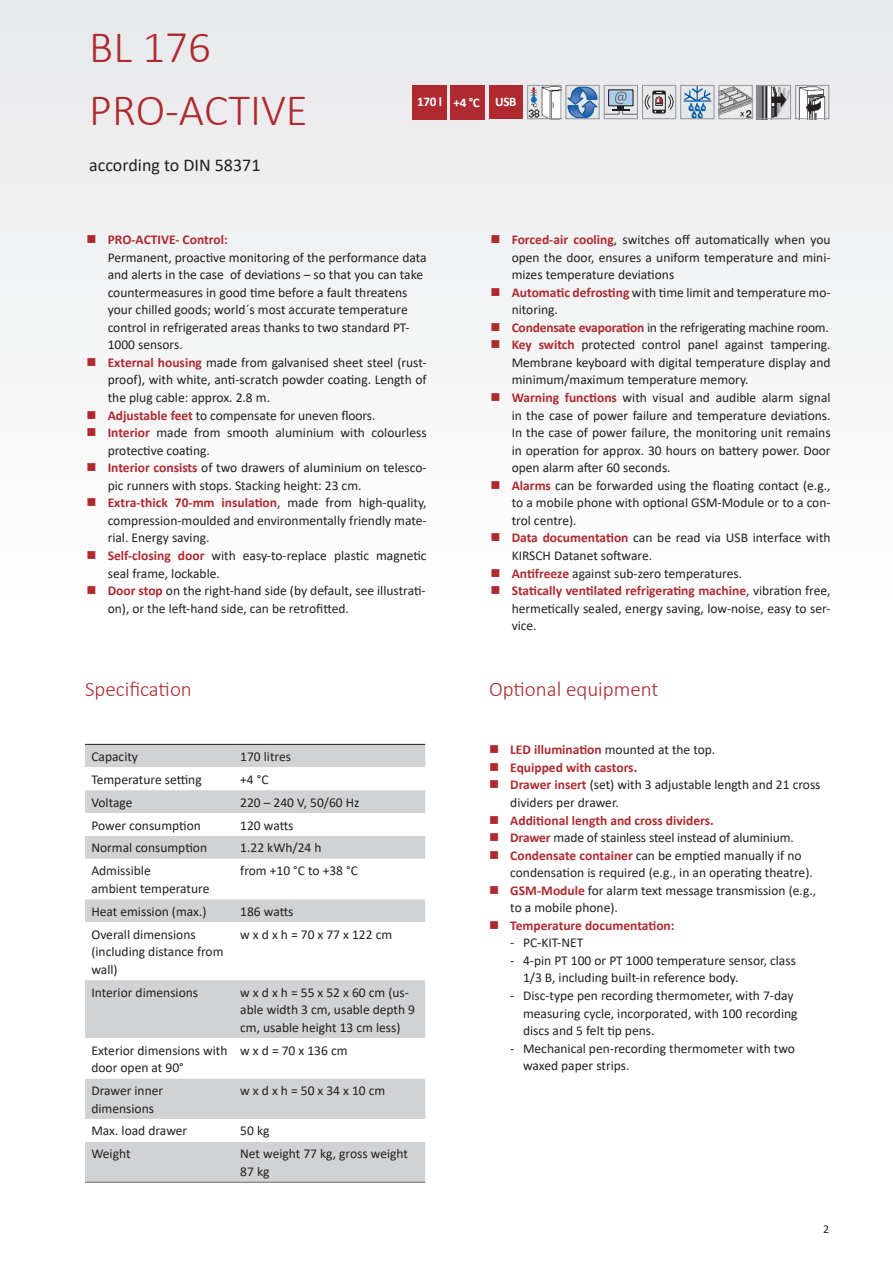
<style>
.page{position:relative;width:893px;height:1263px;background:#fff}
.page>*{position:absolute;margin:0;border:0;box-sizing:border-box;transform-origin:0 0}
.Produktseite_Übersch{font:300 45px "Calibri";color:#ae2a30}
.Fließtext_9_pt_-_2_m{font:300 21px "Calibri";color:#ae2a30}
.Produktseite_Übersch-2{font:18px "Calibri";color:#231f20}
.Fließtext_9_pt_Stand{font:13.5px/17.5px "Calibri";color:#231f20}
.t1{font:700 13.5px "Calibri";color:#ae2a30}
.t2{font:700 13.2px "Calibri";color:#fff}
.t3{font:700 13.05px "Calibri";color:#fff}
.t4{font:12px "Calibri";color:#231f20}
.s1{font-weight:700;color:#ae2a30}
</style>
<div class="page">
<div style="left:0;top:0;width:893px;height:617px;background:#f3f4f4"></div>
<div style="left:85px;top:745px;width:340px;height:437px;background:#d1d2d4"></div>
<svg style="left:85px;top:767px;width:340px;height:375px"></svg>
<hr style="left:85px;top:744px;width:149px;height:1px;background:#231f20">
<hr style="left:234px;top:744px;width:191px;height:1px;background:#231f20">
<hr style="left:85px;top:1182px;width:149px;height:1px;background:#6c6d70">
<hr style="left:234px;top:1182px;width:191px;height:1px;background:#6c6d70">
<div style="left:412px;top:85px;width:34px;height:34px;background:#ae2a30"></div>
<div style="left:451px;top:85px;width:34px;height:34px;background:#ae2a30"></div>
<img style="left:529px;top:87px;width:30px;height:30px">
<div style="left:527px;top:85px;width:34px;height:34px;border:1px solid #939598"></div>
<img style="left:568px;top:87px;width:30px;height:30px">
<div style="left:566px;top:85px;width:34px;height:34px;border:1px solid #939598"></div>
<div style="left:604px;top:85px;width:34px;height:34px;background:#e6e7e9;border:1px solid #939598"></div>
<svg style="left:608px;top:89px;width:26px;height:17px"></svg>
<svg style="left:609px;top:90px;width:23px;height:15px"></svg>
<svg style="left:605px;top:92px;width:32px;height:23px"></svg>
<div style="left:642px;top:85px;width:34px;height:34px;background:#e6e7e9;border:1px solid #939598"></div>
<svg style="left:645px;top:91px;width:28px;height:23px"></svg>
<img style="left:682px;top:87px;width:30px;height:30px">
<div style="left:680px;top:85px;width:34px;height:34px;border:1px solid #939598"></div>
<img style="left:721px;top:87px;width:30px;height:30px">
<div style="left:719px;top:85px;width:34px;height:34px;border:1px solid #939598"></div>
<img style="left:759px;top:87px;width:30px;height:30px">
<div style="left:757px;top:85px;width:34px;height:34px;border:1px solid #939598"></div>
<img style="left:797px;top:87px;width:30px;height:30px">
<div style="left:795px;top:85px;width:34px;height:34px;border:1px solid #939598"></div>
<div style="left:489px;top:85px;width:34px;height:34px;background:#ae2a30"></div>
<svg style="left:88px;top:586px;width:7px;height:8px"></svg>
<svg style="left:492px;top:586px;width:7px;height:8px"></svg>
<p class="Produktseite_Übersch" style="left:89px;top:19px;width:123px">BL 176</p>
<p class="Produktseite_Übersch" style="left:89px;top:82px;width:220px">PRO-ACTIVE</p>
<p class="Produktseite_Übersch-2" style="left:89px;top:152px;width:173px">according to DIN 58371</p>
<p class="t2" style="left:417px;top:92px;width:26px">170 l</p>
<p class="t2" style="left:453px;top:93px;width:28px">+4 °C</p>
<p class="t3" style="left:495px;top:92px;width:23px">USB</p>
<p class="Fließtext_9_pt_Stand" style="left:108px;top:230px;width:320px"><span class="s1">PRO-ACTIVE- Control:<br></span>Permanent, proactive monitoring of the performance data and alerts in the case of deviations – so that you can take countermeasures in good time before a fault threatens your chilled goods; world´s most accurate temperature control in refrigerated areas thanks to two standard PT-1000 sensors.</p>
<p class="Fließtext_9_pt_Stand" style="left:108px;top:353px;width:320px;text-align:justify"><span class="s1">External housing</span> made from galvanised sheet steel (rust&shy;proof), with white, anti-scratch powder coating. Length of the plug cable: approx. 2.8 m.</p>
<p class="Fließtext_9_pt_Stand" style="left:108px;top:406px;width:269px"><span class="s1">Adjustable feet</span> to compensate for uneven floors.</p>
<p class="Fließtext_9_pt_Stand" style="left:108px;top:423px;width:320px"><span class="s1">Interior</span> made from smooth aluminium with colourless protective coating.</p>
<p class="Fließtext_9_pt_Stand" style="left:108px;top:459px;width:320px"><span class="s1">Interior consists</span> of two drawers of aluminium on telesco&shy;pic runners with stops. Stacking height: 23 cm.</p>
<p class="Fließtext_9_pt_Stand" style="left:108px;top:494px;width:320px;text-align:justify"><span class="s1">Extra-thick 70-mm insulation</span>, made from high-quality, compression-moulded and environmentally friendly mate&shy;rial. Energy saving.</p>
<p class="Fließtext_9_pt_Stand" style="left:108px;top:546px;width:320px"><span class="s1">Self-closing door</span> with easy-to-replace plastic magnetic seal frame, lockable.</p>
<p class="Fließtext_9_pt_Stand" style="left:108px;top:581px;width:319px"><span class="s1">Door stop</span> on the right-hand side (by default, see illustrati&shy;on), or the left-hand side, can be retrofitted.</p>
<p class="Fließtext_9_pt_-_2_m" style="left:85px;top:676px;width:108px">Specification</p>
<p class="Fließtext_9_pt_Stand" style="left:91px;top:747px;width:48px">Capacity</p>
<p class="Fließtext_9_pt_Stand" style="left:240px;top:747px;width:52px">170 litres</p>
<p class="Fließtext_9_pt_Stand" style="left:91px;top:770px;width:112px">Temperature setting</p>
<p class="Fließtext_9_pt_Stand" style="left:240px;top:770px;width:30px">+4 °C</p>
<p class="Fließtext_9_pt_Stand" style="left:91px;top:793px;width:43px">Voltage</p>
<p class="Fließtext_9_pt_Stand" style="left:240px;top:793px;width:121px">220 – 240 V, 50/60 Hz</p>
<p class="Fließtext_9_pt_Stand" style="left:91px;top:816px;width:111px">Power consumption</p>
<p class="Fließtext_9_pt_Stand" style="left:240px;top:816px;width:55px">120 watts</p>
<p class="Fließtext_9_pt_Stand" style="left:91px;top:839px;width:117px">Normal consumption</p>
<p class="Fließtext_9_pt_Stand" style="left:240px;top:839px;width:83px">1.22 kWh/24 h</p>
<p class="Fließtext_9_pt_Stand" style="left:91px;top:862px;width:120px">Admissible<br>ambient temperature</p>
<p class="Fließtext_9_pt_Stand" style="left:240px;top:862px;width:119px">from +10 °C to +38 °C</p>
<p class="Fließtext_9_pt_Stand" style="left:91px;top:902px;width:117px">Heat emission (max.)</p>
<p class="Fließtext_9_pt_Stand" style="left:240px;top:902px;width:55px">186 watts</p>
<p class="Fließtext_9_pt_Stand" style="left:91px;top:925px;width:134px">Overall dimensions (including distance from wall)</p>
<p class="Fließtext_9_pt_Stand" style="left:240px;top:925px;width:153px">w x d x h = 70 x 77 x 122 cm</p>
<p class="Fließtext_9_pt_Stand" style="left:91px;top:983px;width:108px">Interior dimensions</p>
<p class="Fließtext_9_pt_Stand" style="left:240px;top:983px;width:176px">w x d x h = 55 x 52 x 60 cm (us&shy;able width 3 cm, usable depth 9 cm, usable height 13 cm less)</p>
<p class="Fließtext_9_pt_Stand" style="left:91px;top:1041px;width:138px">Exterior dimensions with door open at 90°</p>
<p class="Fließtext_9_pt_Stand" style="left:240px;top:1041px;width:109px">w x d = 70 x 136 cm</p>
<p class="Fließtext_9_pt_Stand" style="left:91px;top:1081px;width:73px">Drawer inner dimensions</p>
<p class="Fließtext_9_pt_Stand" style="left:240px;top:1081px;width:147px">w x d x h = 50 x 34 x 10 cm</p>
<p class="Fließtext_9_pt_Stand" style="left:91px;top:1122px;width:97px">Max. load drawer</p>
<p class="Fließtext_9_pt_Stand" style="left:240px;top:1122px;width:31px">50 kg</p>
<p class="Fließtext_9_pt_Stand" style="left:91px;top:1145px;width:41px">Weight</p>
<p class="Fließtext_9_pt_Stand" style="left:240px;top:1145px;width:169px">Net weight 77 kg, gross weight<br>87 kg</p>
<p class="Fließtext_9_pt_Stand" style="left:512px;top:230px;width:320px;text-align:justify"><span class="s1">Forced-air cooling</span>, switches off automatically when you open the door, ensures a uniform temperature and mini&shy;mizes temperature deviations</p>
<p class="Fließtext_9_pt_Stand" style="left:512px;top:283px;width:320px"><span class="s1">Automatic defrosting</span> with time limit and temperature mo&shy;nitoring.</p>
<p class="Fließtext_9_pt_Stand" style="left:512px;top:318px;width:319px"><span class="s1">Condensate evaporation</span> in the refrigerating machine room.</p>
<p class="Fließtext_9_pt_Stand" style="left:512px;top:336px;width:320px;text-align:justify"><span class="s1">Key switch</span> protected control panel against tampering.<br>Membrane keyboard with digital temperature display and minimum/maximum temperature memory.</p>
<p class="Fließtext_9_pt_Stand" style="left:512px;top:388px;width:320px;text-align:justify"><span class="s1">Warning functions</span> with visual and audible alarm signal in the case of power failure and temperature deviations.<br>In the case of power failure, the monitoring unit remains in operation for approx. 30 hours on battery power. Door open alarm after 60 seconds.</p>
<p class="Fließtext_9_pt_Stand" style="left:512px;top:476px;width:320px;text-align:justify"><span class="s1">Alarms</span> can be forwarded using the floating contact (e.g., to a mobile phone with optional GSM-Module or to a con&shy;trol centre).</p>
<p class="Fließtext_9_pt_Stand" style="left:512px;top:529px;width:320px"><span class="s1">Data documentation</span> can be read via USB interface with<br>KIRSCH Datanet software.</p>
<p class="Fließtext_9_pt_Stand" style="left:512px;top:564px;width:232px"><span class="s1">Antifreeze</span> against sub-zero temperatures.</p>
<p class="Fließtext_9_pt_Stand" style="left:512px;top:581px;width:320px;text-align:justify"><span class="s1">Statically ventilated refrigerating machine</span>, vibration free, hermetically sealed, energy saving, low-noise, easy to ser&shy;vice.</p>
<p class="Fließtext_9_pt_-_2_m" style="left:489px;top:676px;width:171px">Optional equipment</p>
<p class="Fließtext_9_pt_Stand" style="left:510px;top:741px;width:207px"><span class="s1">LED illumination</span> mounted at the top.</p>
<p class="t1" style="left:510px;top:758px;width:129px">Equipped with castors.</p>
<p class="Fließtext_9_pt_Stand" style="left:510px;top:776px;width:312px"><span class="s1">Drawer insert</span> (set) with 3 adjustable length and 21 cross dividers per drawer.</p>
<p class="t1" style="left:510px;top:810px;width:205px">Additional length and cross dividers.</p>
<p class="Fließtext_9_pt_Stand" style="left:510px;top:828px;width:285px"><span class="s1">Drawer</span> made of stainless steel instead of aluminium.</p>
<p class="Fließtext_9_pt_Stand" style="left:510px;top:846px;width:304px"><span class="s1">Condensate container</span> can be emptied manually if no condensation is required (e.g., in an operating theatre).</p>
<p class="Fließtext_9_pt_Stand" style="left:510px;top:881px;width:307px"><span class="s1">GSM-Module</span> for alarm text message transmission (e.g., to a mobile phone).</p>
<p class="t1" style="left:510px;top:916px;width:166px">Temperature documentation:</p>
<p class="Fließtext_9_pt_Stand" style="left:510px;top:934px;width:75px">- PC-KIT-NET</p>
<p class="Fließtext_9_pt_Stand" style="left:523px;top:951px;width:274px;text-indent:-13px">- 4-pin PT 100 or PT 1000 temperature sensor, class<br>1/3 B, including built-in reference body.</p>
<p class="Fließtext_9_pt_Stand" style="left:523px;top:986px;width:276px;text-indent:-13px">- Disc-type pen recording thermometer, with 7-day measuring cycle, incorporated, with 100 recording discs and 5 felt tip pens.</p>
<p class="Fließtext_9_pt_Stand" style="left:523px;top:1039px;width:273px;text-indent:-13px">- Mechanical pen-recording thermometer with two waxed paper strips.</p>
<p class="t4" style="left:823px;top:1221px;width:8px">2</p>
</div>
